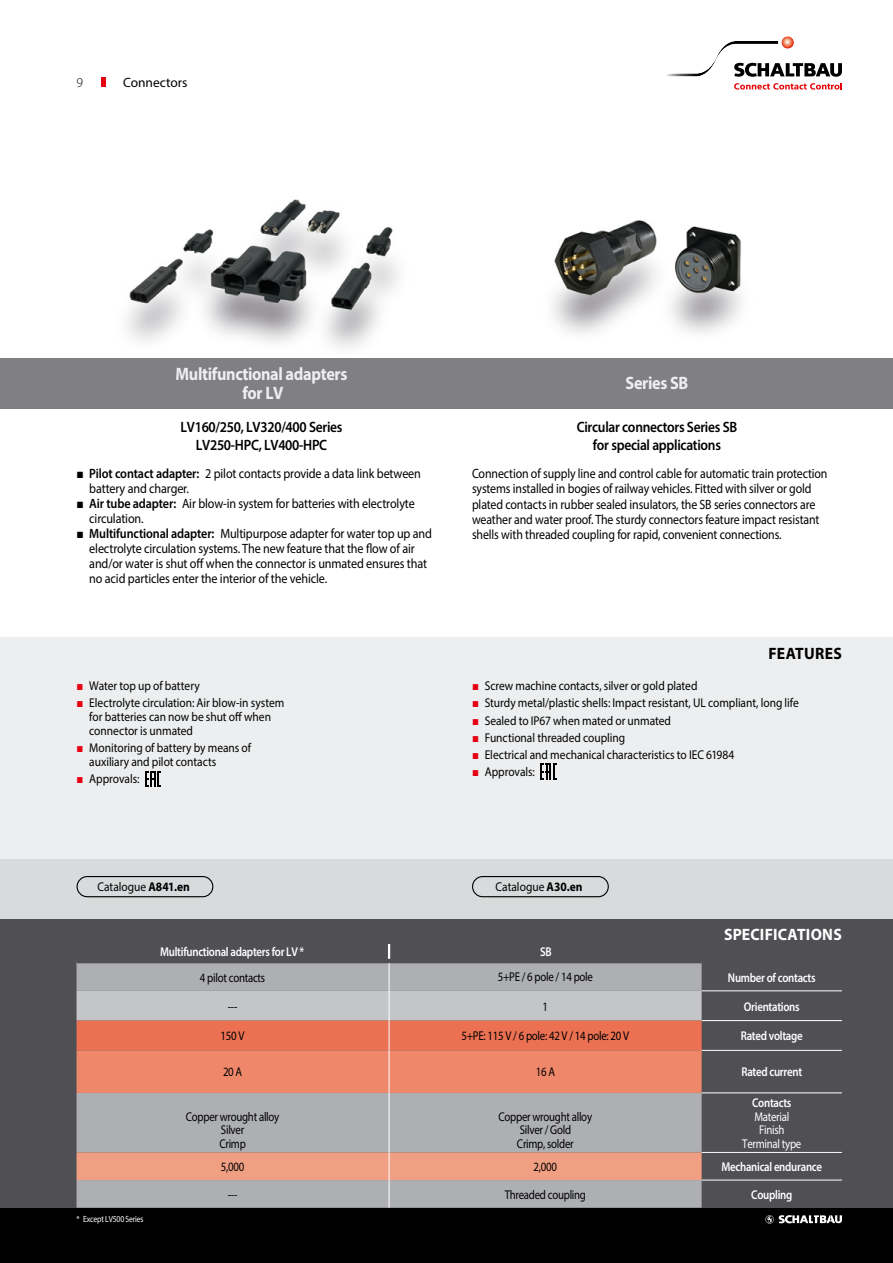
<style>
.page{position:relative;width:893px;height:1263px;background:#fff}
.page>*{position:absolute;margin:0;border:0;box-sizing:border-box;transform-origin:0 0}
.t1{font:700 18px/19.5px "Myriad Pro";letter-spacing:-.02em;color:#edeeef;text-align:center;scale:.9 1}
.t2{font:700 16.5px "Myriad Pro";letter-spacing:.015em;color:#fff;scale:.95 1}
.t3{font:700 16.5px "Myriad Pro";letter-spacing:.015em;color:#000;scale:.95 1}
.t4{font:600 15px/18px "Myriad Pro";letter-spacing:-.02em;color:#000;text-align:center;scale:.9 1}
.t5{font:13.5px/15px "Myriad Pro";letter-spacing:-.01em;color:#000;scale:.9 1}
.t6{font:13.5px/15.5px "Myriad Pro";letter-spacing:-.01em;color:#000;scale:.88 1}
.t7{font:13.5px "Myriad Pro";letter-spacing:-.01em;color:#000}
.t8{font:12.75px/13.8px "Myriad Pro";letter-spacing:-.005em;color:#000;scale:.9 1}
.t9{font:12.75px/13.5px "Myriad Pro";letter-spacing:-.025em;color:#000;text-align:center;scale:.85 1}
.t10{font:600 12.75px "Myriad Pro";letter-spacing:-.025em;color:#fff;scale:.85 1}
.t11{font:12.75px "Myriad Pro";letter-spacing:-.005em;color:#000;scale:.85 1}
.t12{font:12.75px/13.5px "Myriad Pro";letter-spacing:-.025em;color:#fff;text-align:center;scale:.85 1}
.t13{font:9px "Myriad Pro";letter-spacing:-.02em;color:#fff;scale:.85 1}
.s1{font-weight:300}
.s2{color:#e60012}
.s3{font-family:"Arial";font-weight:700}
.s4{font-weight:600}
.s5{font-family:"Arial";font-weight:700;color:#e60012}
.s6{font-weight:700}
</style>
<div class="page">
<div style="left:0;top:638px;width:893px;height:625px;background:#edeeef"></div>
<div style="left:0;top:927px;width:893px;height:336px;background:#000"></div>
<div style="left:0;top:918px;width:893px;height:290px;background:#504f53"></div>
<div style="left:0;top:357px;width:893px;height:51px;background:#808084"></div>
<div style="left:0;top:859px;width:893px;height:59px;background:#d8dbdc"></div>
<img style="left:126px;top:199px;width:616px;height:149px">
<svg style="left:781px;top:36px;width:13px;height:13px"></svg>
<svg style="left:666px;top:41px;width:176px;height:36px"></svg>
<svg style="left:734px;top:83px;width:108px;height:7px"></svg>
<svg style="left:145px;top:771px;width:16px;height:16px"></svg>
<div style="left:77px;top:1093px;width:625px;height:59px;background:#aeafb2"></div>
<hr style="left:702px;top:990px;width:140px;height:1px;background:#fff">
<hr style="left:702px;top:1020px;width:140px;height:1px;background:#fff">
<hr style="left:702px;top:1050px;width:140px;height:1px;background:#fff">
<hr style="left:702px;top:1092px;width:140px;height:1px;background:#fff">
<hr style="left:702px;top:1152px;width:140px;height:1px;background:#fff">
<hr style="left:702px;top:1180px;width:140px;height:1px;background:#fff">
<svg style="left:77px;top:944px;width:625px;height:149px;background:#c48f82"></svg>
<hr style="left:389px;top:1020px;width:1px;height:30px;background:#fff">
<hr style="left:389px;top:1050px;width:1px;height:43px;background:#fff">
<hr style="left:389px;top:1093px;width:1px;height:59px;background:#fff">
<svg style="left:77px;top:1152px;width:625px;height:56px;background:#cea699"></svg>
<svg style="left:765px;top:1215px;width:77px;height:8px"></svg>
<svg style="left:540px;top:764px;width:16px;height:15px"></svg>
<div style="left:472px;top:876px;width:137px;height:21px;border:1px solid #000;border-radius:10px"></div>
<div style="left:77px;top:876px;width:136px;height:21px;border:1px solid #000;border-radius:10px"></div>
<p class="t7" style="left:77px;top:77px;width:113px"><span class="s1">9</span> <span class="s2">I</span> Connectors</p>
<h1 class="t1" style="left:176px;top:366px;width:193px">Multifunctional adapters for LV</h1>
<p class="t4" style="left:180px;top:419px;width:182px">LV160/250, LV320/400 Series<br>LV250-HPC, LV400-HPC</p>
<p class="t5" style="left:89px;top:467px;width:370px;text-indent:-13px"><span class="s3">■</span> <span class="s4">Pilot contact adapter:</span> 2 pilot contacts provide a data link between battery and charger.</p>
<p class="t5" style="left:89px;top:497px;width:363px;text-indent:-13px"><span class="s3">■</span> <span class="s4">Air tube adapter:</span> Air blow-in system for batteries with electrolyte circulation.</p>
<p class="t5" style="left:89px;top:527px;width:382px;text-indent:-13px"><span class="s3">■</span> <span class="s4">Multifunctional adapter:</span> Multipurpose adapter for water top up and electrolyte circulation systems. The new feature that the flow of air and/or water is shut off when the connector is unmated ensures that no acid particles enter the interior of the vehicle.</p>
<p class="t8" style="left:77px;top:680px;width:138px"><span class="s5">■</span> Water top up of battery</p>
<p class="t8" style="left:89px;top:697px;width:218px;text-indent:-13px"><span class="s5">■</span> Electrolyte circulation: Air blow-in system for batteries can now be shut off when connector is unmated</p>
<p class="t8" style="left:89px;top:742px;width:181px;text-indent:-13px"><span class="s5">■</span> Monitoring of battery by means of auxiliary and pilot contacts</p>
<p class="t8" style="left:77px;top:773px;width:71px"><span class="s5">■</span> Approvals:</p>
<h1 class="t1" style="left:626px;top:375px;width:71px">Series SB</h1>
<p class="t4" style="left:577px;top:419px;width:180px">Circular connectors Series SB for special applications</p>
<p class="t6" style="left:472px;top:467px;width:405px">Connection of supply line and control cable for automatic train protection systems installed in bogies of railway vehicles. Fitted with silver or gold plated contacts in rubber sealed insulators, the SB series connectors are weather and water proof. The sturdy connectors feature impact resistant shells with threaded coupling for rapid, convenient connections.</p>
<p class="t3" style="left:769px;top:647px;width:79px">FEATURES</p>
<p class="t8" style="left:472px;top:680px;width:252px"><span class="s5">■</span> Screw machine contacts, silver or gold plated</p>
<p class="t8" style="left:472px;top:697px;width:365px"><span class="s5">■</span> Sturdy metal/plastic shells: Impact resistant, UL compliant, long life</p>
<p class="t8" style="left:472px;top:714px;width:223px"><span class="s5">■</span> Sealed to IP67 when mated or unmated</p>
<p class="t8" style="left:472px;top:732px;width:172px"><span class="s5">■</span> Functional threaded coupling</p>
<p class="t8" style="left:472px;top:749px;width:293px"><span class="s5">■</span> Electrical and mechanical characteristics to IEC 61984</p>
<p class="t8" style="left:472px;top:766px;width:71px"><span class="s5">■</span> Approvals:</p>
<p class="t8" style="left:97px;top:881px;width:104px">Catalogue <span class="s6">A841.en</span></p>
<p class="t8" style="left:496px;top:881px;width:98px">Catalogue <span class="s6">A30.en</span></p>
<p class="t2" style="left:724px;top:927px;width:125px">SPECIFICATIONS</p>
<p class="t10" style="left:160px;top:947px;width:171px">Multifunctional adapters for LV *</p>
<p class="t10" style="left:540px;top:947px;width:15px">SB</p>
<p class="t9" style="left:200px;top:972px;width:78px">4 pilot contacts</p>
<p class="t9" style="left:498px;top:971px;width:114px">5+PE / 6 pole / 14 pole</p>
<p class="t10" style="left:728px;top:972px;width:105px">Number of contacts</p>
<p class="t11" style="left:228px;top:1001px;width:13px">---</p>
<p class="t11" style="left:543px;top:1001px;width:8px">1</p>
<p class="t10" style="left:744px;top:1001px;width:67px">Orientations</p>
<p class="t11" style="left:221px;top:1031px;width:30px">150 V</p>
<p class="t9" style="left:461px;top:1030px;width:199px">5+PE: 115 V / 6 pole: 42 V / 14 pole: 20 V</p>
<p class="t10" style="left:741px;top:1031px;width:74px">Rated voltage</p>
<p class="t11" style="left:223px;top:1067px;width:24px">20 A</p>
<p class="t11" style="left:536px;top:1067px;width:24px">16 A</p>
<p class="t10" style="left:741px;top:1067px;width:73px">Rated current</p>
<p class="t9" style="left:186px;top:1111px;width:111px">Copper wrought alloy<br>Silver<br>Crimp</p>
<p class="t9" style="left:499px;top:1111px;width:111px">Copper wrought alloy<br>Silver / Gold<br>Crimp, solder</p>
<p class="t10" style="left:752px;top:1098px;width:48px">Contacts</p>
<p class="t12" style="left:742px;top:1111px;width:71px">Material<br>Finish<br>Terminal type</p>
<p class="t13" style="left:77px;top:1216px;width:80px">* Except LV500 Series</p>
<p class="t11" style="left:221px;top:1162px;width:29px">5,000</p>
<p class="t11" style="left:534px;top:1162px;width:29px">2,000</p>
<p class="t10" style="left:721px;top:1162px;width:120px">Mechanical endurance</p>
<p class="t11" style="left:228px;top:1189px;width:13px">---</p>
<p class="t9" style="left:505px;top:1189px;width:97px">Threaded coupling</p>
<p class="t10" style="left:751px;top:1190px;width:50px">Coupling</p>
</div>
